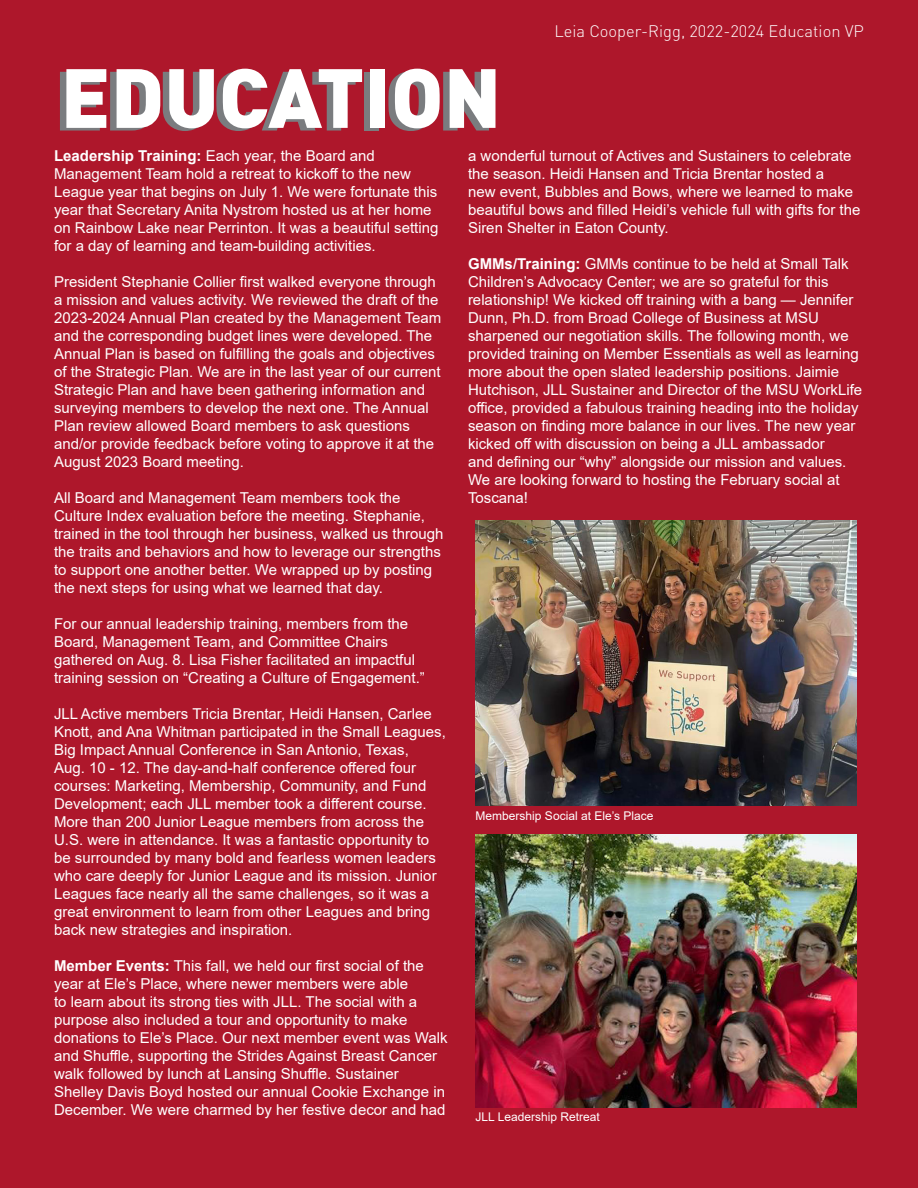
<style>
.page{position:relative;width:918px;height:1188px;background:#ae172b}
.page>*{position:absolute;margin:0;border:0;box-sizing:border-box;transform-origin:0 0}
.t1{font:900 82.5px "DINOT";color:#fff}
.t2{font:300 16.5px "DINOT";color:#fff}
.t3{font:15px/18px "Arial";color:#fff}
.t4{font:12px "Arial";color:#fff}
.s1{font-weight:700}
</style>
<div class="page">
<img style="left:476px;top:520px;width:380px;height:286px">
<img style="left:476px;top:834px;width:380px;height:273px">
<p class="t2" style="left:554px;top:21px;width:311px">Leia Cooper-Rigg, 2022-2024 Education VP</p>
<p class="t1" style="left:60px;top:43px;width:442px">EDUCATION</p>
<p class="t3" style="left:468px;top:147px;width:394px">a wonderful turnout of Actives and Sustainers to celebrate the season. Heidi Hansen and Tricia Brentar hosted a<br>new event, Bubbles and Bows, where we learned to make beautiful bows and filled Heidi’s vehicle full with gifts for the Siren Shelter in Eaton County.</p>
<p class="t3" style="left:468px;top:255px;width:396px"><span class="s1">GMMs/Training:</span> GMMs continue to be held at Small Talk Children’s Advocacy Center; we are so grateful for this relationship! We kicked off training with a bang — Jennifer Dunn, Ph.D. from Broad College of Business at MSU sharpened our negotiation skills. The following month, we provided training on Member Essentials as well as learning more about the open slated leadership positions. Jaimie Hutchison, JLL Sustainer and Director of the MSU WorkLife office, provided a fabulous training heading into the holiday season on finding more balance in our lives. The new year kicked off with discussion on being a JLL ambassador<br>and defining our “why” alongside our mission and values.<br>We are looking forward to hosting the February social at Toscana!</p>
<p class="t3" style="left:54px;top:147px;width:386px"><span class="s1">Leadership Training:</span> Each year, the Board and Management Team hold a retreat to kickoff to the new League year that begins on July 1. We were fortunate this year that Secretary Anita Nystrom hosted us at her home on Rainbow Lake near Perrinton. It was a beautiful setting for a day of learning and team-building activities.</p>
<p class="t3" style="left:54px;top:273px;width:389px">President Stephanie Collier first walked everyone through a mission and values activity. We reviewed the draft of the 2023-2024 Annual Plan created by the Management Team and the corresponding budget lines were developed. The Annual Plan is based on fulfilling the goals and objectives of the Strategic Plan. We are in the last year of our current Strategic Plan and have been gathering information and surveying members to develop the next one. The Annual Plan review allowed Board members to ask questions and/or provide feedback before voting to approve it at the August 2023 Board meeting.</p>
<p class="t3" style="left:54px;top:489px;width:391px">All Board and Management Team members took the Culture Index evaluation before the meeting. Stephanie, trained in the tool through her business, walked us through the traits and behaviors and how to leverage our strengths to support one another better. We wrapped up by posting the next steps for using what we learned that day.</p>
<p class="t3" style="left:54px;top:615px;width:372px">For our annual leadership training, members from the Board, Management Team, and Committee Chairs gathered on Aug. 8. Lisa Fisher facilitated an impactful training session on “Creating a Culture of Engagement.”</p>
<p class="t3" style="left:54px;top:705px;width:393px">JLL Active members Tricia Brentar, Heidi Hansen, Carlee Knott, and Ana Whitman participated in the Small Leagues, Big Impact Annual Conference in San Antonio, Texas,<br>Aug. 10 - 12. The day-and-half conference offered four courses: Marketing, Membership, Community, and Fund Development; each JLL member took a different course.<br>More than 200 Junior League members from across the U.S. were in attendance. It was a fantastic opportunity to be surrounded by many bold and fearless women leaders who care deeply for Junior League and its mission. Junior Leagues face nearly all the same challenges, so it was a great environment to learn from other Leagues and bring back new strategies and inspiration.</p>
<p class="t3" style="left:54px;top:957px;width:395px"><span class="s1">Member Events:</span> This fall, we held our first social of the year at Ele’s Place, where newer members were able<br>to learn about its strong ties with JLL. The social with a purpose also included a tour and opportunity to make donations to Ele’s Place. Our next member event was Walk and Shuffle, supporting the Strides Against Breast Cancer walk followed by lunch at Lansing Shuffle. Sustainer Shelley Davis Boyd hosted our annual Cookie Exchange in December. We were charmed by her festive decor and had</p>
<p class="t4" style="left:476px;top:807px;width:179px">Membership Social at Ele’s Place</p>
<p class="t4" style="left:476px;top:1108px;width:126px">JLL Leadership Retreat</p>
</div>
